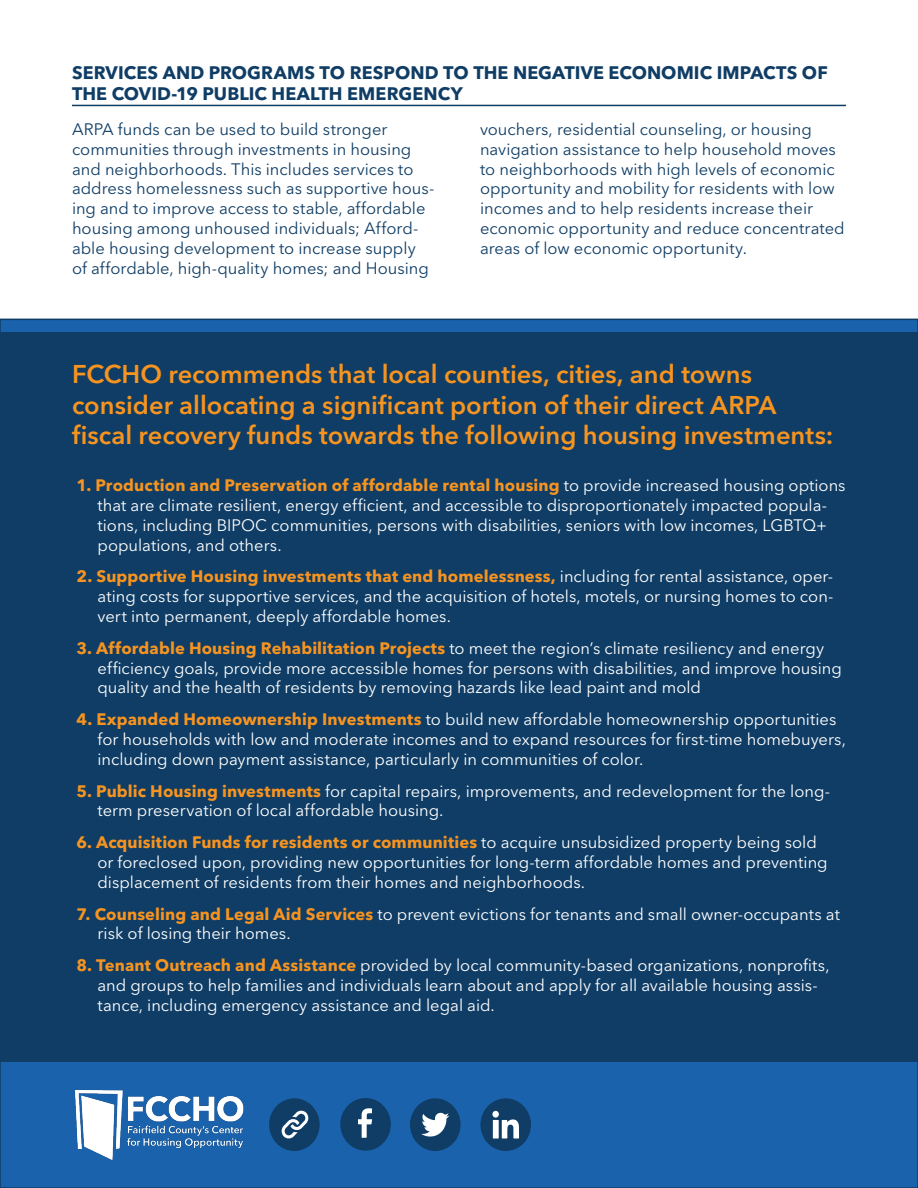
<style>
.page{position:relative;width:918px;height:1188px;background:#fff}
.page>*{position:absolute;margin:0;border:0;box-sizing:border-box;transform-origin:0 0}
.BODY_Intro{font:600 25.5px/30.6px "Avenir Next LT Pro";color:#f79420}
.H3_1{font:700 18px/21.6px "Avenir Next LT Pro";letter-spacing:.005em;color:#0f3d65}
.LIST_Num_L1{font:16.5px/19.8px "Avenir Next LT Pro";color:#fff}
.BODY{font:16.5px/19.8px "Avenir Next LT Pro";color:#0f3d65}
.s1{font-weight:700;color:#f79420}
</style>
<div class="page">
<div style="left:0;top:319px;width:918px;height:869px;background:#1a62ac"></div>
<div style="left:0;top:332px;width:918px;height:730px;background:#0f3d65"></div>
<hr style="left:72px;top:105px;width:774px;height:1px;background:#0f3d65">
<div style="left:480px;top:1098px;width:51px;height:53px;background:#0f3d65;border-radius:50%"></div>
<svg style="left:493px;top:1119px;width:26px;height:20px"></svg>
<div style="left:492px;top:1111px;width:7px;height:7px;background:#fff;border-radius:50%"></div>
<div style="left:269px;top:1098px;width:51px;height:53px;background:#0f3d65;border-radius:50%"></div>
<svg style="left:281px;top:1110px;width:28px;height:29px"></svg>
<div style="left:410px;top:1098px;width:51px;height:53px;background:#0f3d65;border-radius:50%"></div>
<svg style="left:421px;top:1113px;width:28px;height:24px"></svg>
<div style="left:340px;top:1098px;width:51px;height:53px;background:#0f3d65;border-radius:50%"></div>
<svg style="left:358px;top:1108px;width:14px;height:30px"></svg>
<img style="left:74px;top:1089px;width:170px;height:72px">
<p class="H3_1" style="left:72px;top:61px;width:757px">SERVICES AND PROGRAMS TO RESPOND TO THE NEGATIVE ECONOMIC IMPACTS OF<br>THE COVID-19 PUBLIC HEALTH EMERGENCY</p>
<p class="BODY" style="left:72px;top:119px;width:364px">ARPA funds can be used to build stronger communities through investments in housing and neighborhoods. This includes services to address homelessness such as supportive hous&shy;ing and to improve access to stable, affordable housing among unhoused individuals; Afford&shy;able housing development to increase supply of affordable, high-quality homes; and Housing</p>
<p class="BODY" style="left:480px;top:119px;width:366px">vouchers, residential counseling, or housing navigation assistance to help household moves to neighborhoods with high levels of economic opportunity and mobility for residents with low incomes and to help residents increase their economic opportunity and reduce concentrated areas of low economic opportunity.</p>
<p class="BODY_Intro" style="left:72px;top:359px;width:763px">FCCHO recommends that local counties, cities, and towns consider allocating a significant portion of their direct ARPA fiscal recovery funds towards the following housing investments:</p>
<p class="LIST_Num_L1" style="left:98px;top:475px;width:750px;text-indent:-21px"><span class="s1">1. Production and Preservation of affordable rental housing</span> to provide increased housing options that are climate resilient, energy efficient, and accessible to disproportionately impacted popula&shy;tions, including BIPOC communities, persons with disabilities, seniors with low incomes, LGBTQ+ populations, and others.</p>
<p class="LIST_Num_L1" style="left:98px;top:567px;width:737px;text-align:justify;text-indent:-21px"><span class="s1">2. Supportive Housing investments that end homelessness,</span> including for rental assistance, oper&shy;ating costs for supportive services, and the acquisition of hotels, motels, or nursing homes to con&shy;vert into permanent, deeply affordable homes.</p>
<p class="LIST_Num_L1" style="left:98px;top:638px;width:746px;text-indent:-21px"><span class="s1">3. Affordable Housing Rehabilitation Projects</span> to meet the region’s climate resiliency and energy efficiency goals, provide more accessible homes for persons with disabilities, and improve housing quality and the health of residents by removing hazards like lead paint and mold</p>
<p class="LIST_Num_L1" style="left:98px;top:709px;width:750px;text-indent:-21px"><span class="s1">4. Expanded Homeownership Investments</span> to build new affordable homeownership opportunities for households with low and moderate incomes and to expand resources for first-time homebuyers, including down payment assistance, particularly in communities of color.</p>
<p class="LIST_Num_L1" style="left:98px;top:781px;width:734px;text-indent:-21px"><span class="s1">5. Public Housing investments</span> for capital repairs, improvements, and redevelopment for the long&shy;term preservation of local affordable housing.</p>
<p class="LIST_Num_L1" style="left:98px;top:832px;width:732px;text-indent:-21px"><span class="s1">6. Acquisition Funds for residents or communities</span> to acquire unsubsidized property being sold or foreclosed upon, providing new opportunities for long-term affordable homes and preventing displacement of residents from their homes and neighborhoods.</p>
<p class="LIST_Num_L1" style="left:98px;top:904px;width:744px;text-indent:-21px"><span class="s1">7. Counseling and Legal Aid Services</span> to prevent evictions for tenants and small owner-occupants at risk of losing their homes.</p>
<p class="LIST_Num_L1" style="left:98px;top:955px;width:734px;text-indent:-21px"><span class="s1">8. Tenant Outreach and Assistance</span> provided by local community-based organizations, nonprofits, and groups to help families and individuals learn about and apply for all available housing assis&shy;tance, including emergency assistance and legal aid.</p>
</div>
